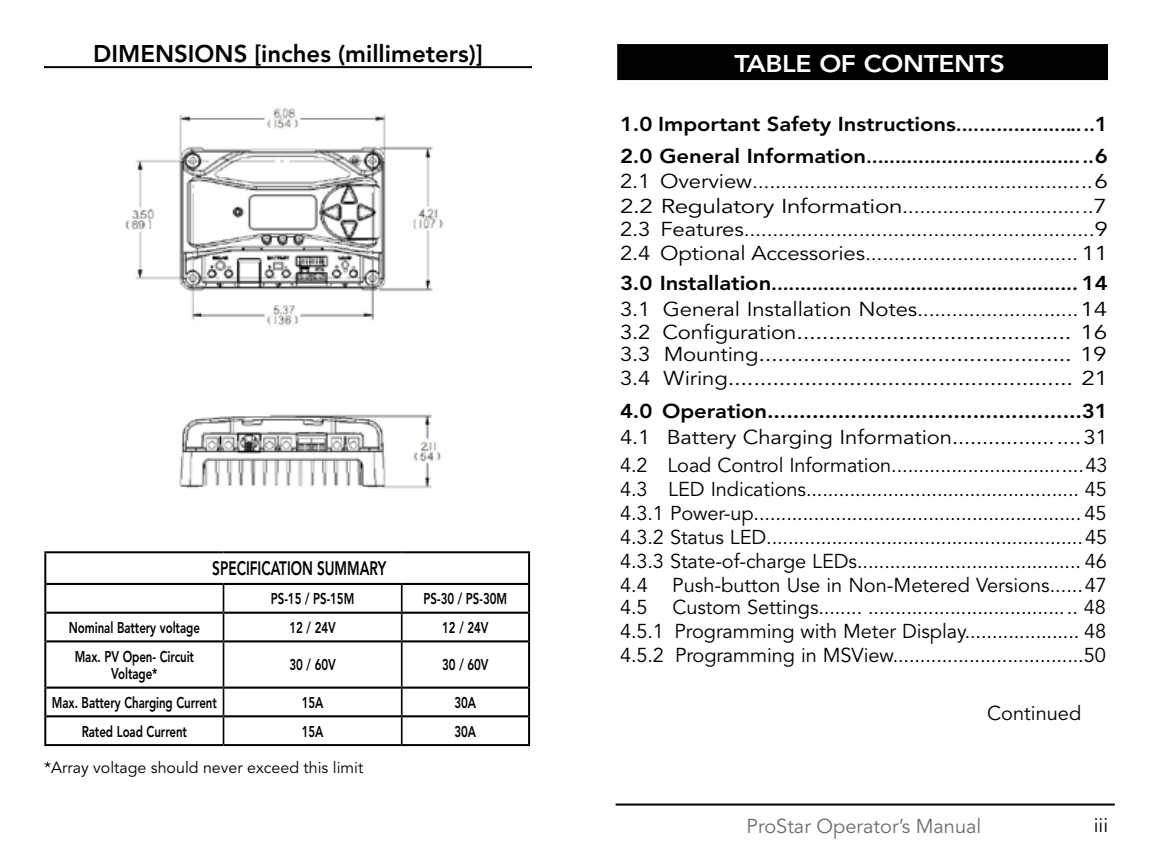
<style>
.page{position:relative;width:1152px;height:864px;background:#fff}
.page>*{position:absolute;margin:0;border:0;box-sizing:border-box;transform-origin:0 0}
.t1{font:800 24px "Avenir LT Std";color:#000}
.t2{font:800 24px "Avenir LT Std";letter-spacing:-.015em;color:#fff;scale:1.1 1}
.t3{font:20px/24px "Avenir LT Std";letter-spacing:-.005em;color:#000;text-align:justify}
.t4{font:20px/22.8px "Avenir LT Std";letter-spacing:-.005em;color:#000;text-align:justify;scale:1.1 1}
.t5{font:800 20px "Avenir LT Std";letter-spacing:-.005em;color:#000;scale:1.1 1}
.t6{font:20px "Avenir LT Std";color:#6d6e71}
.t7{font:800 19.4px "Avenir LT Std";color:#000;scale:.7 1}
.t8{font:18px/24.2px "Avenir LT Std";color:#000;text-align:justify;scale:1.21 1}
.t9{font:800 18px "Avenir LT Std";color:#000;scale:1.1 1}
.t10{font:16px "Avenir LT Std";color:#000}
.t11{font:800 15.6px/17.4px "Avenir LT Std";letter-spacing:-.005em;color:#000;text-align:center;scale:.74 1}
.s1{font-size:18px}
.s2{font-weight:800;font-size:20px}
.s3{font-weight:800}
.s4{font-size:20px}
</style>
<div class="page">
<hr style="left:616px;top:804px;width:499px;height:2px;background:#000">
<div style="left:617px;top:44px;width:491px;height:36px;background:#000"></div>
<img style="left:125px;top:108px;width:318px;height:381px">
<hr style="left:44px;top:66px;width:488px;height:2px;background:#000">
<hr style="left:44px;top:551px;width:180px;height:2px;background:#000">
<hr style="left:44px;top:553px;width:2px;height:31px;background:#000">
<hr style="left:224px;top:551px;width:178px;height:2px;background:#000">
<hr style="left:402px;top:551px;width:128px;height:2px;background:#000">
<hr style="left:528px;top:553px;width:2px;height:31px;background:#000">
<hr style="left:44px;top:584px;width:2px;height:29px;background:#000">
<hr style="left:528px;top:584px;width:2px;height:29px;background:#000">
<hr style="left:44px;top:613px;width:2px;height:28px;background:#000">
<hr style="left:528px;top:613px;width:2px;height:28px;background:#000">
<hr style="left:44px;top:641px;width:2px;height:47px;background:#000">
<hr style="left:528px;top:641px;width:2px;height:47px;background:#000">
<hr style="left:44px;top:688px;width:2px;height:28px;background:#000">
<hr style="left:528px;top:688px;width:2px;height:28px;background:#000">
<hr style="left:44px;top:716px;width:2px;height:28px;background:#000">
<hr style="left:528px;top:716px;width:2px;height:28px;background:#000">
<hr style="left:44px;top:744px;width:180px;height:2px;background:#000">
<hr style="left:224px;top:744px;width:178px;height:2px;background:#000">
<hr style="left:402px;top:744px;width:128px;height:2px;background:#000">
<hr style="left:46px;top:583px;width:178px;height:2px;background:#000">
<hr style="left:224px;top:583px;width:178px;height:2px;background:#000">
<hr style="left:402px;top:583px;width:126px;height:2px;background:#000">
<hr style="left:46px;top:612px;width:178px;height:2px;background:#000">
<hr style="left:224px;top:612px;width:178px;height:2px;background:#000">
<hr style="left:402px;top:612px;width:126px;height:2px;background:#000">
<hr style="left:46px;top:640px;width:178px;height:2px;background:#000">
<hr style="left:224px;top:640px;width:178px;height:2px;background:#000">
<hr style="left:402px;top:640px;width:126px;height:2px;background:#000">
<hr style="left:46px;top:687px;width:178px;height:2px;background:#000">
<hr style="left:224px;top:687px;width:178px;height:2px;background:#000">
<hr style="left:402px;top:687px;width:126px;height:2px;background:#000">
<hr style="left:46px;top:715px;width:178px;height:2px;background:#000">
<hr style="left:224px;top:715px;width:178px;height:2px;background:#000">
<hr style="left:402px;top:715px;width:126px;height:2px;background:#000">
<hr style="left:401px;top:585px;width:2px;height:27px;background:#000">
<svg style="left:223px;top:585px;width:1px;height:55px"></svg>
<hr style="left:401px;top:614px;width:2px;height:26px;background:#000">
<hr style="left:223px;top:642px;width:1px;height:45px;background:#000">
<hr style="left:401px;top:642px;width:2px;height:45px;background:#000">
<hr style="left:401px;top:689px;width:2px;height:26px;background:#000">
<svg style="left:223px;top:689px;width:1px;height:55px"></svg>
<hr style="left:401px;top:717px;width:2px;height:27px;background:#000">
<p class="t1" style="left:93px;top:40px;width:391px">DIMENSIONS [inches (millimeters)]</p>
<p class="t7" style="left:212px;top:557px;width:250px">SPECIFICATION SUMMARY</p>
<p class="t11" style="left:271px;top:590px;width:114px">PS-15 / PS-15M</p>
<p class="t11" style="left:424px;top:590px;width:114px">PS-30 / PS-30M</p>
<p class="t11" style="left:69px;top:619px;width:179px">Nominal Battery voltage</p>
<p class="t11" style="left:289px;top:619px;width:64px">12 / 24V</p>
<p class="t11" style="left:442px;top:619px;width:64px">12 / 24V</p>
<p class="t11" style="left:75px;top:648px;width:163px">Max. PV Open- Circuit<br>Voltage*</p>
<p class="t11" style="left:289px;top:656px;width:64px">30 / 60V</p>
<p class="t11" style="left:442px;top:656px;width:64px">30 / 60V</p>
<p class="t11" style="left:52px;top:694px;width:224px">Max. Battery Charging Current</p>
<p class="t11" style="left:302px;top:694px;width:31px">15A</p>
<p class="t11" style="left:455px;top:694px;width:31px">30A</p>
<p class="t11" style="left:82px;top:723px;width:144px">Rated Load Current</p>
<p class="t11" style="left:302px;top:723px;width:31px">15A</p>
<p class="t11" style="left:455px;top:723px;width:31px">30A</p>
<p class="t10" style="left:44px;top:759px;width:321px">*Array voltage should never exceed this limit</p>
<p class="t2" style="left:734px;top:50px;width:247px">TABLE OF CONTENTS</p>
<p class="t5" style="left:620px;top:113px;width:445px">1.0 Important Safety Instructions<span class="s1">........................</span>1</p>
<p class="t8" style="left:620px;top:145px;width:405px"><span class="s2">2.0 General Information</span><span class="s3">.......................................</span><span class="s2">6<br></span><span class="s4">2.1 Overview</span>...........................................................<span class="s4">6<br>2.2 Regulatory Information</span>.................................<span class="s4">7<br>2.3 Features</span>.............................................................<span class="s4">9<br>2.4 Optional Accessories</span>..................................... <span class="s4">11</span></p>
<p class="t9" style="left:620px;top:273px;width:445px"><span class="s4">3.0 Installation</span>..................................................... <span class="s4">14</span></p>
<p class="t4" style="left:620px;top:298px;width:444px">3.1 General Installation Notes<span class="s1">............................</span>14<br>3.2 Configuration........................................... 16<br>3.3 Mounting................................................. 19</p>
<p class="t4" style="left:620px;top:367px;width:445px">3.4 Wiring...................................................... 21</p>
<p class="t5" style="left:620px;top:399px;width:445px">4.0 Operation.................................................31</p>
<p class="t4" style="left:620px;top:423px;width:445px;line-height:28px">4.1 Battery Charging Information.....................31<br>4.2 Load Control Information...................................43</p>
<p class="t3" style="left:620px;top:477px;width:489px">4.3 LED Indications.................................................. 45<br>4.3.1 Power-up............................................................ 45<br>4.3.2 Status LED..........................................................45<br>4.3.3 State-of-charge LEDs......................................... 46<br>4.4 Push-button Use in Non-Metered Versions......47</p>
<p class="t3" style="left:620px;top:595px;width:488px">4.5 Custom Settings........ ...................................... 48<br>4.5.1 Programming with Meter Display..................... 48<br>4.5.2 Programming in MSView...................................50</p>
<p class="t3" style="left:987px;top:701px;width:96px">Continued</p>
<p class="t6" style="left:747px;top:815px;width:236px">ProStar Operator’s Manual</p>
<p class="t3" style="left:1094px;top:814px;width:16px">iii</p>
</div>
